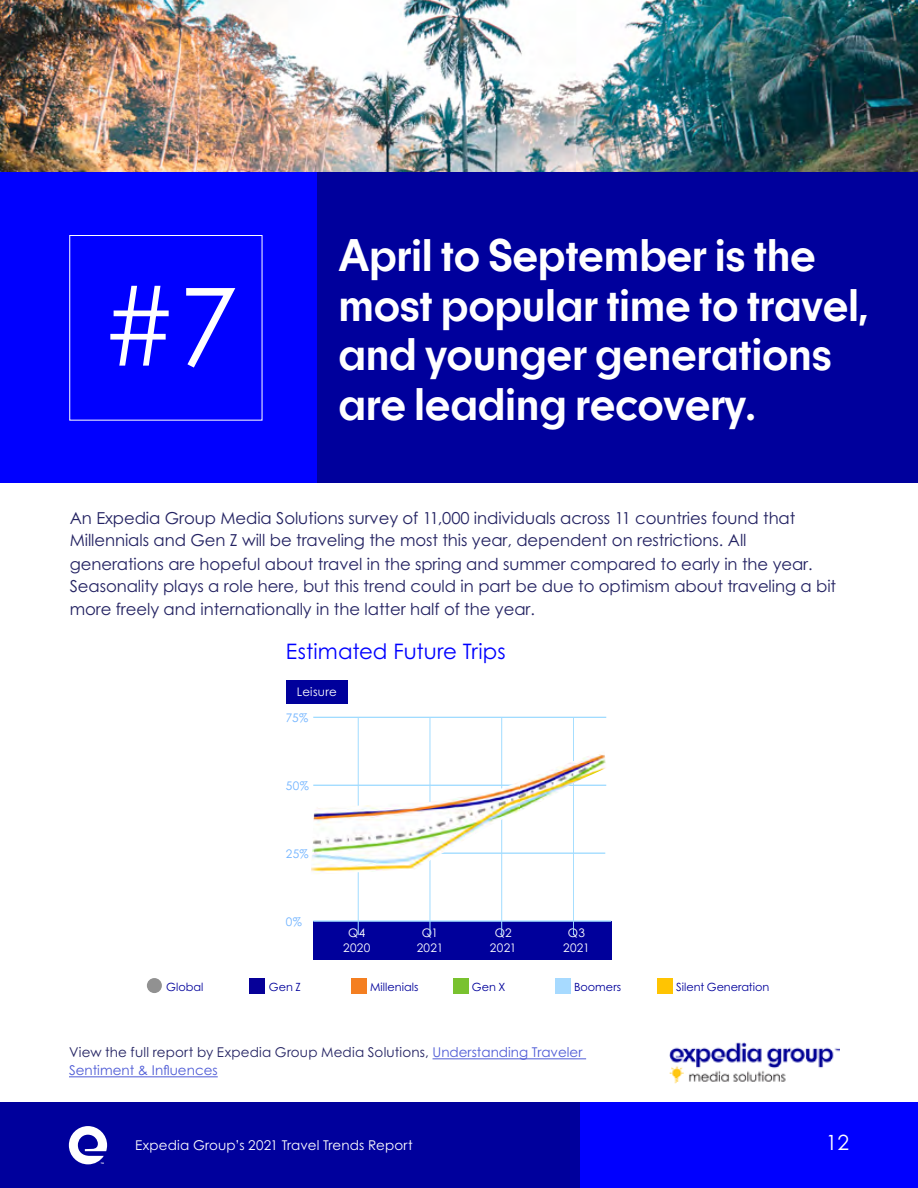
<style>
.page{position:relative;width:918px;height:1188px;background:#fff}
.page>*{position:absolute;margin:0;border:0;box-sizing:border-box;transform-origin:0 0}
.t1{font:108px "Century Gothic Pro";color:#fff}
.t2{font:700 48px/49.5px "Expedia Group Primary";letter-spacing:.005em;color:#fff}
.t3{font:21.3px "Century Gothic Pro";letter-spacing:.005em;color:#00f}
.t4{font:21px "Century Gothic Pro";color:#fff}
.t5{font:16.5px/22.8px "Century Gothic Pro";letter-spacing:-.005em;color:#232262}
.t6{font:13.5px/18px "Century Gothic Pro";color:#232262}
.t7{font:13.5px "Century Gothic Pro";letter-spacing:.01em;color:#fff}
.t8{font:11.85px/14.9px "Century Gothic Pro";letter-spacing:.025em;color:#fff;text-align:center}
.t9{font:11.85px "Century Gothic Pro";color:#71b4ff}
.t10{font:11.25px "Century Gothic Pro";color:#00009b}
.t11{font:700 2.25px "Helvetica";color:#fff}
.s1{color:#4f5cd6}
</style>
<div class="page">
<img style="left:0;top:0;width:918px;height:172px">
<div style="left:0;top:172px;width:918px;height:311px;background:#00009c"></div>
<div style="left:0;top:172px;width:317px;height:311px;background:#00f"></div>
<hr style="left:433px;top:1059px;width:153px;height:1px;background:#4f5cd6">
<hr style="left:69px;top:1077px;width:149px;height:1px;background:#4f5cd6">
<img style="left:670px;top:1042px;width:170px;height:42px">
<div style="left:0;top:1103px;width:838px;height:85px;background:#00009c"></div>
<svg style="left:69px;top:1126px;width:38px;height:38px"></svg>
<div style="left:580px;top:1103px;width:338px;height:85px;background:#00f"></div>
<div style="left:313px;top:921px;width:299px;height:39px;background:#00009b"></div>
<div style="left:286px;top:680px;width:61px;height:23px;background:#00009b"></div>
<hr style="left:313px;top:717px;width:293px;height:1px;background:#a1dcff">
<hr style="left:313px;top:921px;width:298px;height:1px;background:#a1dcff">
<div style="left:453px;top:978px;width:15px;height:15px;background:#79c22f"></div>
<div style="left:556px;top:978px;width:15px;height:15px;background:#a7daff"></div>
<div style="left:658px;top:978px;width:15px;height:15px;background:#ffc402"></div>
<div style="left:147px;top:978px;width:15px;height:15px;background:#919191;border-radius:50%"></div>
<div style="left:249px;top:978px;width:15px;height:15px;background:#060098"></div>
<div style="left:351px;top:978px;width:15px;height:15px;background:#f47f21"></div>
<hr style="left:358px;top:718px;width:1px;height:217px;background:#a1dcff">
<hr style="left:430px;top:718px;width:1px;height:217px;background:#a1dcff">
<hr style="left:501px;top:718px;width:1px;height:217px;background:#a1dcff">
<hr style="left:573px;top:718px;width:1px;height:217px;background:#a1dcff">
<img style="left:311px;top:750px;width:296px;height:125px">
<h1 class="t1" style="left:101px;top:261px;width:139px">#7</h1>
<h2 class="t2" style="left:339px;top:229px;width:531px">April to September is the most popular time to travel, and younger generations are leading recovery.</h2>
<p class="t5" style="left:70px;top:507px;width:768px">An Expedia Group Media Solutions survey of 11,000 individuals across 11 countries found that Millennials and Gen Z will be traveling the most this year, dependent on restrictions. All generations are hopeful about travel in the spring and summer compared to early in the year.<br>Seasonality plays a role here, but this trend could in part be due to optimism about traveling a bit more freely and internationally in the latter half of the year.</p>
<p class="t3" style="left:286px;top:638px;width:221px">Estimated Future Trips</p>
<p class="t8" style="left:297px;top:684px;width:41px">Leisure</p>
<p class="t9" style="left:286px;top:710px;width:24px">75%</p>
<p class="t9" style="left:286px;top:778px;width:25px">50%</p>
<p class="t9" style="left:286px;top:846px;width:24px">25%</p>
<p class="t9" style="left:286px;top:914px;width:18px">0%</p>
<p class="t8" style="left:343px;top:925px;width:29px">Q4<br>2020</p>
<p class="t8" style="left:417px;top:925px;width:28px">Q1<br>2021</p>
<p class="t8" style="left:490px;top:925px;width:28px">Q2<br>2021</p>
<p class="t8" style="left:563px;top:925px;width:28px">Q3<br>2021</p>
<p class="t10" style="left:166px;top:980px;width:39px">Global</p>
<p class="t10" style="left:269px;top:980px;width:33px">Gen Z</p>
<p class="t10" style="left:370px;top:980px;width:50px">Millenials</p>
<p class="t10" style="left:472px;top:980px;width:35px">Gen X</p>
<p class="t10" style="left:574px;top:980px;width:49px">Boomers</p>
<p class="t10" style="left:676px;top:980px;width:95px">Silent Generation</p>
<p class="t6" style="left:69px;top:1043px;width:515px">View the full report by Expedia Group Media Solutions, <span class="s1">Understanding Traveler<br>Sentiment &amp; Influences</span></p>
<p class="t11" style="left:101px;top:1162px;width:5px">TM</p>
<p class="t7" style="left:135px;top:1137px;width:279px">Expedia Group’s 2021 Travel Trends Report</p>
<p class="t4" style="left:826px;top:1130px;width:25px">12</p>
</div>
